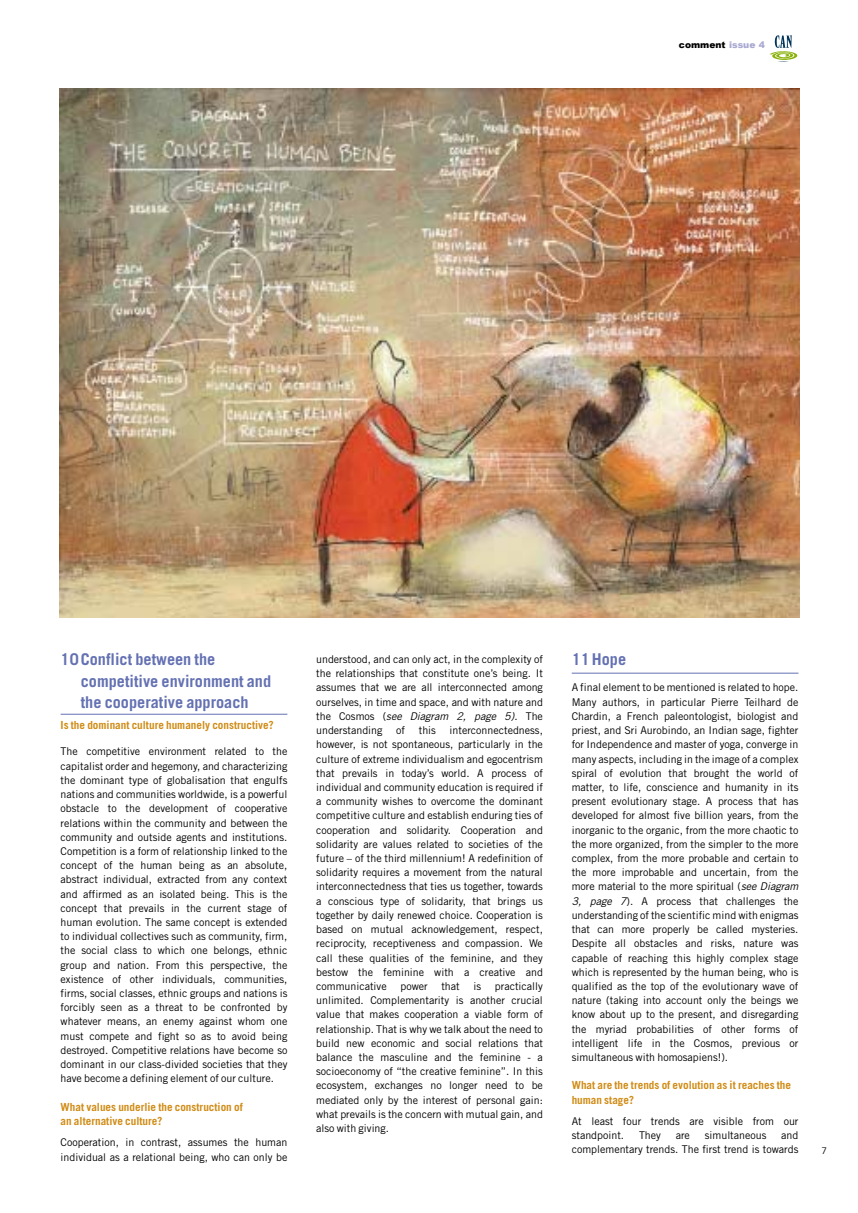
<style>
.page{position:relative;width:858px;height:1213px;background:#fff}
.page>*{position:absolute;margin:0;border:0;box-sizing:border-box;transform-origin:0 0}
.t1{font:700 16.28px/21.3px "Trade Gothic";color:#6471b2}
.t2{font:700 11.2px/14.2px "Trade Gothic";color:#d08c16}
.t3{font:10.67px/14.2px "Trade Gothic";color:#000;text-align:justify}
.t4{font:900 9.1px "Arial";color:#000}
.t5{font:9.1px "Trade Gothic";color:#000}
.s1{color:#a8a8d1}
.s2{font-style:italic}
</style>
<div class="page">
<img style="left:59px;top:35px;width:741px;height:680px">
<p class="t4" style="left:679px;top:38px;width:87px">comment <span class="s1">issue 4</span></p>
<h1 class="t1" style="left:81px;top:650px;width:192px;text-indent:-20px">10Conflict between the competitive environment and the cooperative approach</h1>
<p class="t2" style="left:61px;top:719px;width:215px">Is the dominant culture humanely constructive?</p>
<p class="t3" style="left:61px;top:745px;width:228px">The competitive environment related to the capitalist order and hegemony, and characterizing the dominant type of globalisation that engulfs nations and communities worldwide, is a powerful obstacle to the development of cooperative relations within the community and between the community and outside agents and institutions.<br>Competition is a form of relationship linked to the concept of the human being as an absolute, abstract individual, extracted from any context and affirmed as an isolated being. This is the concept that prevails in the current stage of human evolution. The same concept is extended to individual collectives such as community, firm, the social class to which one belongs, ethnic group and nation. From this perspective, the existence of other individuals, communities, firms, social classes, ethnic groups and nations is forcibly seen as a threat to be confronted by whatever means, an enemy against whom one must compete and fight so as to avoid being destroyed. Competitive relations have become so dominant in our class-divided societies that they have become a defining element of our culture.</p>
<p class="t2" style="left:61px;top:1100px;width:184px">What values underlie the construction of an alternative culture?</p>
<p class="t3" style="left:61px;top:1136px;width:228px">Cooperation, in contrast, assumes the human individual as a relational being, who can only be</p>
<p class="t3" style="left:316px;top:653px;width:228px">understood, and can only act, in the complexity of the relationships that constitute one’s being. It assumes that we are all interconnected among ourselves, in time and space, and with nature and the Cosmos (<span class="s2">see Diagram 2, page 5)</span>. The understanding</p>
<p class="t3" style="left:316px;top:724px;width:228px;text-indent:133px">interconnectedness, however, is not spontaneous, particularly in the culture of extreme individualism and egocentrism that prevails in today’s world. A process of individual and community education is required if a community wishes to overcome the dominant competitive culture and establish enduring ties of cooperation and solidarity. Cooperation and solidarity are values related to societies of the future – of the third millennium! A redefinition of solidarity requires a movement from the natural interconnectedness that ties us together, towards a conscious type of solidarity, that brings us together by daily renewed choice. Cooperation is based on mutual acknowledgement, respect, reciprocity, receptiveness and compassion. We call these qualities of the feminine, and they bestow the feminine with a creative and communicative</p>
<p class="t3" style="left:396px;top:724px;width:10px">of</p>
<p class="t3" style="left:419px;top:724px;width:19px">this</p>
<p class="t3" style="left:316px;top:980px;width:228px;text-indent:179px">practically unlimited. Complementarity is another crucial value that makes cooperation a viable form of relationship. That is why we talk about the need to build new economic and social relations that balance the masculine and the feminine - a socioeconomy of “the creative feminine”. In this ecosystem, exchanges no longer need to be mediated only by the interest of personal gain: what prevails is the concern with mutual gain, and also with giving.</p>
<p class="t3" style="left:400px;top:980px;width:29px">power</p>
<p class="t3" style="left:441px;top:980px;width:20px">that</p>
<p class="t3" style="left:473px;top:980px;width:9px">is</p>
<h1 class="t1" style="left:571px;top:650px;width:56px">11Hope</h1>
<p class="t3" style="left:571px;top:681px;width:228px">A final element to be mentioned is related to hope.<br>Many authors, in particular Pierre Teilhard de Chardin, a French paleontologist, biologist and priest, and Sri Aurobindo, an Indian sage, fighter for Independence and master of yoga, converge in many aspects, including in the image of a complex spiral of evolution that brought the world of matter, to life, conscience and humanity in its present evolutionary stage. A process that has developed for almost five billion years, from the inorganic to the organic, from the more chaotic to the more organized, from the simpler to the more complex, from the more probable and certain to the more improbable and uncertain, from the more material to the more spiritual (<span class="s2">see Diagram 3, page 7</span>). A process that challenges the understanding of the scientific mind with enigmas that can more properly be called mysteries.<br>Despite all obstacles and risks, nature was capable of reaching this highly complex stage which is represented by the human being, who is qualified as the top of the evolutionary wave of nature (taking into account only the beings we know about up to the present, and disregarding the myriad probabilities of other forms of intelligent life in the Cosmos, previous or simultaneous with homosapiens!).</p>
<p class="t2" style="left:571px;top:1079px;width:221px">What are the trends of evolution as it reaches the human stage?</p>
<p class="t3" style="left:571px;top:1115px;width:228px">At least four trends are visible from our standpoint.</p>
<p class="t3" style="left:639px;top:1129px;width:23px">They</p>
<p class="t3" style="left:675px;top:1129px;width:16px">are</p>
<p class="t3" style="left:704px;top:1129px;width:63px">simultaneous</p>
<p class="t3" style="left:571px;top:1129px;width:228px;text-align:right">and<br>complementary trends. The first trend is towards</p>
<p class="t5" style="left:821px;top:1147px;width:7px">7</p>
</div>
